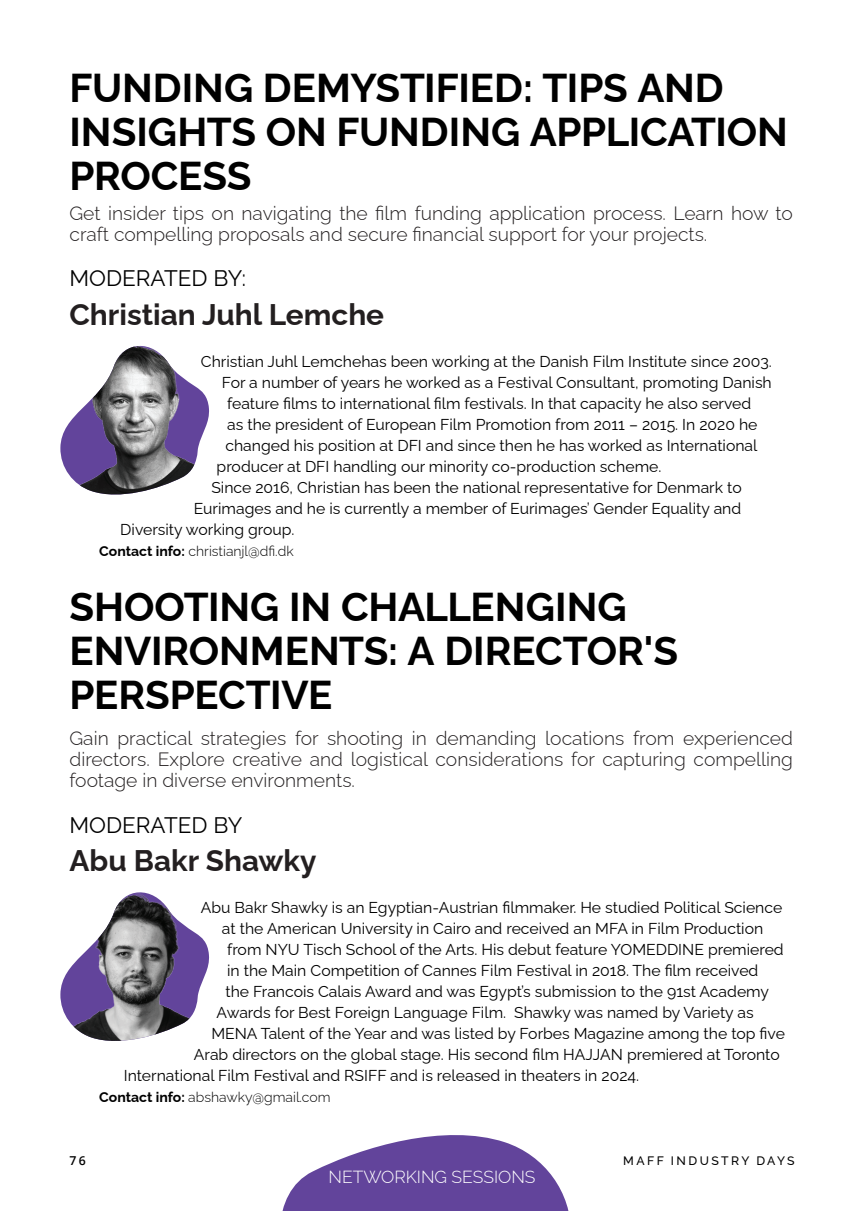
<style>
.page{position:relative;width:864px;height:1211px;background:#fff}
.page>*{position:absolute;margin:0;border:0;box-sizing:border-box;transform-origin:0 0}
.t1{font:700 40.25px/43.8px "Raleway";color:#000}
.t2{font:700 29.75px "Raleway";color:#231f20}
.t3{font:22.4px "Raleway";color:#000}
.t4{font:300 19.25px/21px "Raleway";color:#231f20}
.t5{font:300 17.5px "Raleway";color:#fff}
.t6{font:15.75px "Raleway";color:#000}
.t7{font:300 14px "Raleway";color:#000}
.t8{font:500 12.25px "Raleway";letter-spacing:.2em;color:#000}
.t9{font:600 12.25px "Open Sans";color:#000}
.s1{font-weight:700}
</style>
<div class="page">
<svg style="left:282px;top:1135px;width:287px;height:75px"></svg>
<img style="left:60px;top:346px;width:149px;height:149px">
<svg style="left:60px;top:976px;width:5px;height:38px"></svg>
<img style="left:65px;top:892px;width:145px;height:149px">
<h1 class="t1" style="left:69px;top:62px;width:719px">FUNDING DEMYSTIFIED: TIPS AND<br>INSIGHTS ON FUNDING APPLICATION<br>PROCESS</h1>
<p class="t4" style="left:69px;top:201px;width:724px">Get insider tips on navigating the film funding application process. Learn how to craft compelling proposals and secure financial support for your projects.</p>
<h3 class="t3" style="left:69px;top:260px;width:178px">MODERATED BY:</h3>
<h2 class="t2" style="left:69px;top:291px;width:316px">Christian Juhl Lemche</h2>
<p class="t6" style="left:201px;top:349px;width:572px">Christian Juhl Lemchehas been working at the Danish Film Institute since 2003.</p>
<p class="t6" style="left:222px;top:370px;width:551px">For a number of years he worked as a Festival Consultant, promoting Danish</p>
<p class="t6" style="left:227px;top:391px;width:525px">feature films to international film festivals. In that capacity he also served</p>
<p class="t6" style="left:227px;top:412px;width:531px">as the president of European Film Promotion from 2011 – 2015. In 2020 he</p>
<p class="t6" style="left:225px;top:433px;width:533px">changed his position at DFI and since then he has worked as International</p>
<p class="t6" style="left:216px;top:454px;width:446px">producer at DFI handling our minority co-production scheme.</p>
<p class="t6" style="left:211px;top:475px;width:531px">Since 2016, Christian has been the national representative for Denmark to</p>
<p class="t6" style="left:194px;top:496px;width:548px">Eurimages and he is currently a member of Eurimages’ Gender Equality and</p>
<p class="t6" style="left:120px;top:517px;width:176px">Diversity working group.</p>
<p class="t7" style="left:99px;top:540px;width:196px"><span class="s1">Contact info:</span> christianjl@dfi.dk</p>
<h1 class="t1" style="left:69px;top:581px;width:609px">SHOOTING IN CHALLENGING<br>ENVIRONMENTS: A DIRECTOR'S<br>PERSPECTIVE</h1>
<p class="t4" style="left:69px;top:726px;width:724px;text-align:justify">Gain practical strategies for shooting in demanding locations from experienced directors. Explore creative and logistical considerations for capturing compelling footage in diverse environments.</p>
<h3 class="t3" style="left:69px;top:807px;width:174px">MODERATED BY</h3>
<h2 class="t2" style="left:69px;top:837px;width:248px">Abu Bakr Shawky</h2>
<p class="t6" style="left:201px;top:895px;width:582px">Abu Bakr Shawky is an Egyptian-Austrian filmmaker. He studied Political Science</p>
<p class="t6" style="left:222px;top:916px;width:542px">at the American University in Cairo and received an MFA in Film Production</p>
<p class="t6" style="left:227px;top:937px;width:558px">from NYU Tisch School of the Arts. His debut feature YOMEDDINE premiered</p>
<p class="t6" style="left:227px;top:958px;width:532px">in the Main Competition of Cannes Film Festival in 2018. The film received</p>
<p class="t6" style="left:225px;top:979px;width:545px">the Francois Calais Award and was Egypt’s submission to the 91st Academy</p>
<p class="t6" style="left:216px;top:1000px;width:538px">Awards for Best Foreign Language Film. Shawky was named by Variety as</p>
<p class="t6" style="left:211px;top:1021px;width:574px">MENA Talent of the Year and was listed by Forbes Magazine among the top five</p>
<p class="t6" style="left:194px;top:1042px;width:587px">Arab directors on the global stage. His second film HAJJAN premiered at Toronto</p>
<p class="t6" style="left:124px;top:1063px;width:516px">International Film Festival and RSIFF and is released in theaters in 2024.</p>
<p class="t7" style="left:99px;top:1086px;width:232px"><span class="s1">Contact info:</span> abshawky@gmail.com</p>
<p class="t9" style="left:69px;top:1151px;width:18px">76</p>
<p class="t8" style="left:623px;top:1150px;width:173px">MAFF INDUSTRY DAYS</p>
<p class="t5" style="left:328px;top:1162px;width:208px">NETWORKING SESSIONS</p>
</div>
